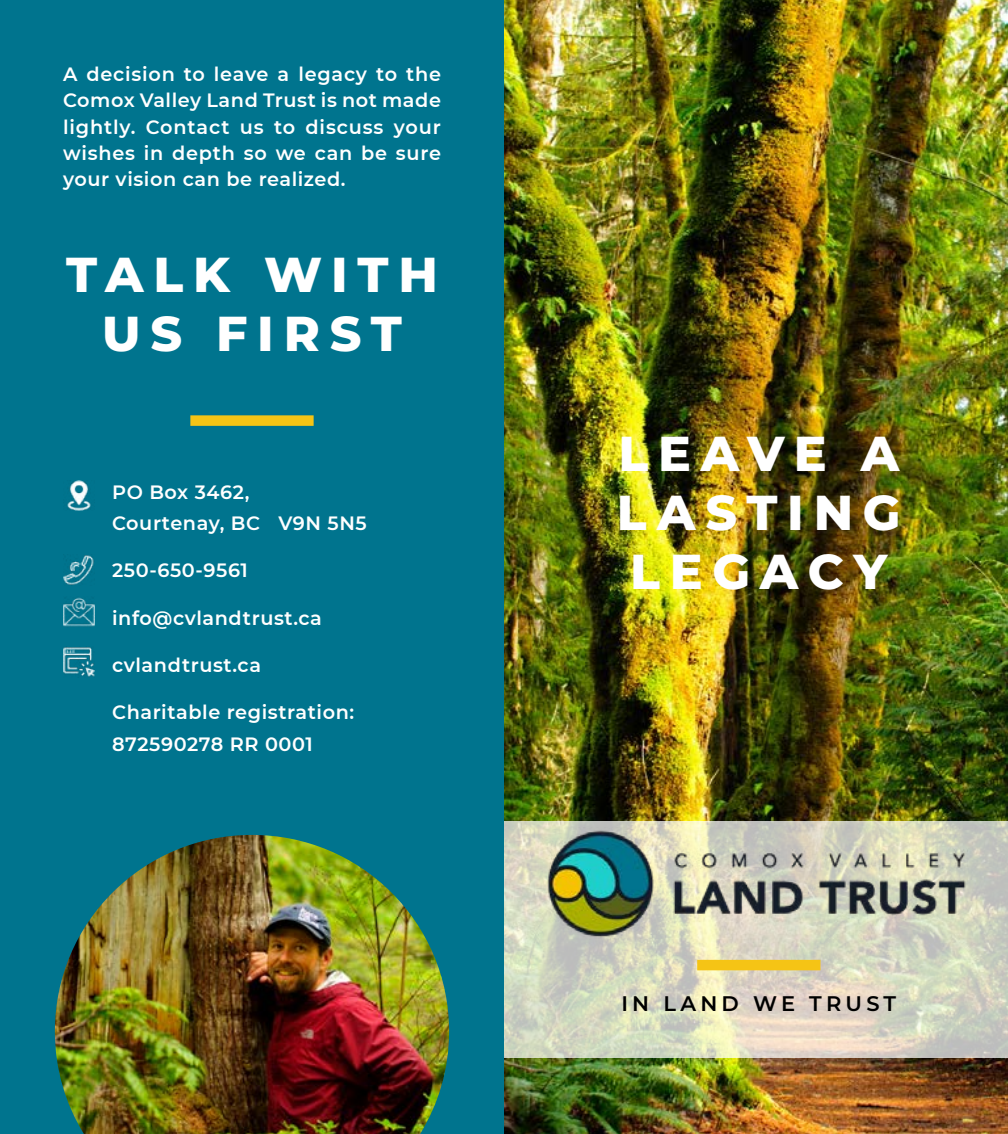
<style>
.page{position:relative;width:1008px;height:1134px;background:#fff}
.page>*{position:absolute;margin:0;border:0;box-sizing:border-box;transform-origin:0 0}
.t1{font:800 49px/58.8px "Montserrat";letter-spacing:.2em;color:#fff;text-align:justify}
.t2{font:600 21px "Montserrat";letter-spacing:.2em;color:#000}
.t3{font:600 19.25px/26.2px "Montserrat";letter-spacing:.03em;color:#fff}
</style>
<div class="page">
<img style="left:504px;top:0;width:504px;height:1134px">
<svg style="left:504px;top:821px;width:504px;height:237px;background:#d6d6c1"></svg>
<div style="left:0;top:0;width:504px;height:1134px;background:#00748e"></div>
<div style="left:697px;top:960px;width:123px;height:10px;background:#f5c415"></div>
<img style="left:55px;top:835px;width:394px;height:299px">
<img style="left:540px;top:827px;width:437px;height:113px">
<div style="left:190px;top:415px;width:124px;height:11px;background:#f5c415"></div>
<img style="left:67px;top:480px;width:24px;height:31px">
<img style="left:63px;top:597px;width:31px;height:30px">
<img style="left:63px;top:555px;width:31px;height:30px">
<img style="left:63px;top:647px;width:31px;height:30px">
<p class="t3" style="left:63px;top:60px;width:380px;text-align:justify">A decision to leave a legacy to the Comox Valley Land Trust is not made lightly. Contact us to discuss your wishes in depth so we can be sure your vision can be realized.</p>
<h1 class="t1" style="left:66px;top:242px;width:373px;text-align:center">TALK WITH<br>US FIRST</h1>
<p class="t3" style="left:112px;top:475px;width:256px;line-height:31.5px">PO Box 3462,<br>Courtenay, BC V9N 5N5</p>
<p class="t3" style="left:112px;top:557px;width:137px">250-650-9561</p>
<p class="t3" style="left:112px;top:604px;width:211px">info@cvlandtrust.ca</p>
<p class="t3" style="left:112px;top:651px;width:150px">cvlandtrust.ca</p>
<p class="t3" style="left:112px;top:696px;width:244px;line-height:31.5px">Charitable registration:<br>872590278 RR 0001</p>
<h1 class="t1" style="left:617px;top:422px;width:285px">LEAVE A LASTING LEGACY</h1>
<p class="t2" style="left:621px;top:988px;width:276px">IN LAND WE TRUST</p>
</div>
